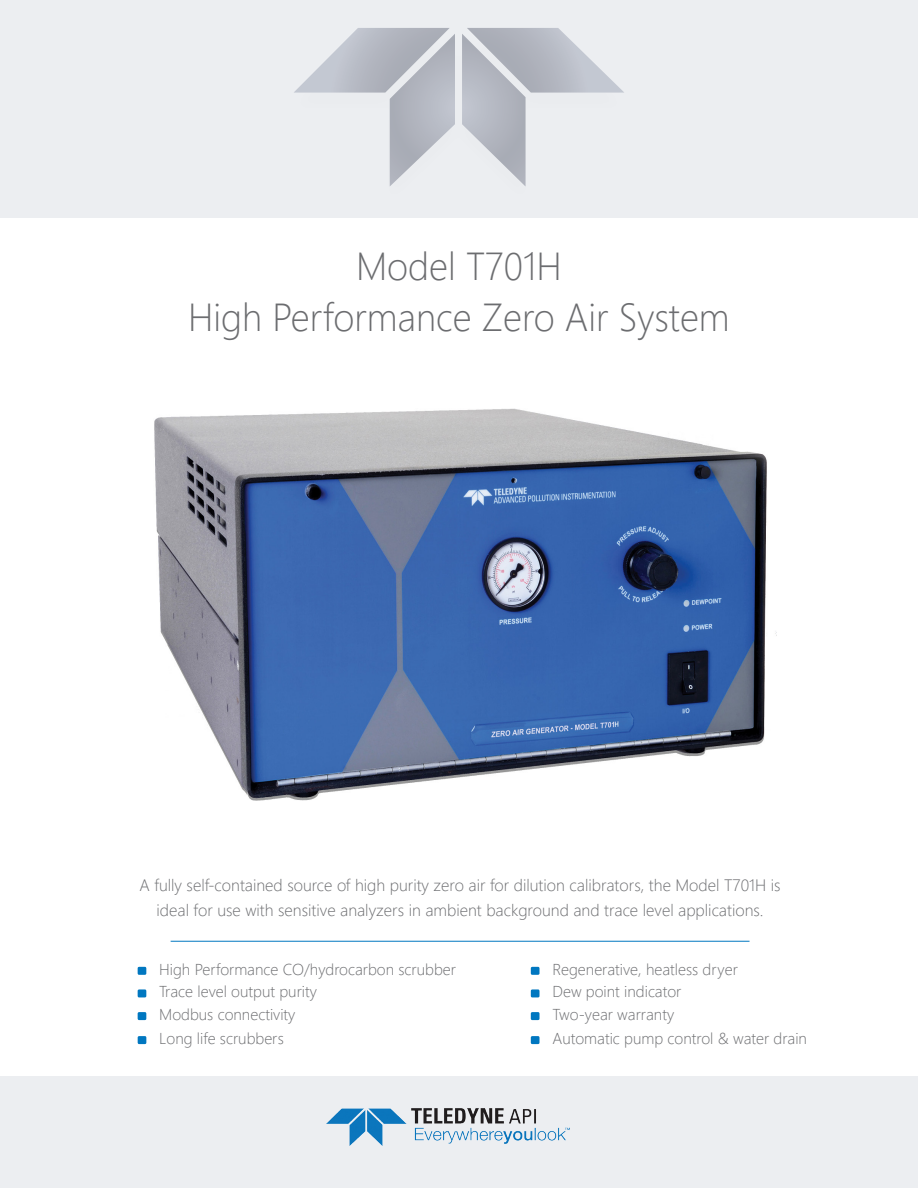
<style>
.page{position:relative;width:918px;height:1188px;background:#fff}
.page>*{position:absolute;margin:0;border:0;box-sizing:border-box;transform-origin:0 0}
.t1{font:300 39px "Segoe UI";color:#6c6d70;scale:.96 1}
.t2{font:300 16.5px/25.5px "Segoe UI";color:#6c6d70;text-align:center}
.t3{font:300 15.75px "Segoe UI";color:#6c6d70}
</style>
<div class="page">
<img style="left:154px;top:409px;width:622px;height:392px">
<div style="left:0;top:1077px;width:918px;height:111px;background:#eceef1"></div>
<div style="left:0;top:0;width:918px;height:217px;background:#eceef1"></div>
<svg style="left:294px;top:28px;width:330px;height:158px"></svg>
<hr style="left:171px;top:941px;width:579px;height:1px;background:#0077c0">
<img style="left:327px;top:1108px;width:243px;height:38px">
<div style="left:138px;top:967px;width:8px;height:8px;background:#0077c0;border-radius:2px"></div>
<div style="left:531px;top:967px;width:9px;height:8px;background:#0077c0;border-radius:2px"></div>
<div style="left:138px;top:989px;width:8px;height:8px;background:#0077c0;border-radius:2px"></div>
<div style="left:531px;top:989px;width:9px;height:8px;background:#0077c0;border-radius:2px"></div>
<div style="left:138px;top:1012px;width:8px;height:8px;background:#0077c0;border-radius:2px"></div>
<div style="left:531px;top:1012px;width:9px;height:8px;background:#0077c0;border-radius:2px"></div>
<div style="left:138px;top:1036px;width:8px;height:8px;background:#0077c0;border-radius:2px"></div>
<div style="left:531px;top:1036px;width:9px;height:8px;background:#0077c0;border-radius:2px"></div>
<p class="t1" style="left:356px;top:229px;width:216px">Model T701H</p>
<p class="t1" style="left:188px;top:280px;width:565px">High Performance Zero Air System</p>
<p class="t2" style="left:140px;top:871px;width:642px">A fully self-contained source of high purity zero air for dilution calibrators, the Model T701H is ideal for use with sensitive analyzers in ambient background and trace level applications.</p>
<p class="t3" style="left:159px;top:954px;width:298px">High Performance CO/hydrocarbon scrubber</p>
<p class="t3" style="left:552px;top:954px;width:187px">Regenerative, heatless dryer</p>
<p class="t3" style="left:159px;top:977px;width:159px">Trace level output purity</p>
<p class="t3" style="left:552px;top:977px;width:131px">Dew point indicator</p>
<p class="t3" style="left:159px;top:1000px;width:138px">Modbus connectivity</p>
<p class="t3" style="left:552px;top:1000px;width:123px">Two-year warranty</p>
<p class="t3" style="left:159px;top:1024px;width:126px">Long life scrubbers</p>
<p class="t3" style="left:552px;top:1024px;width:256px">Automatic pump control &amp; water drain</p>
</div>
